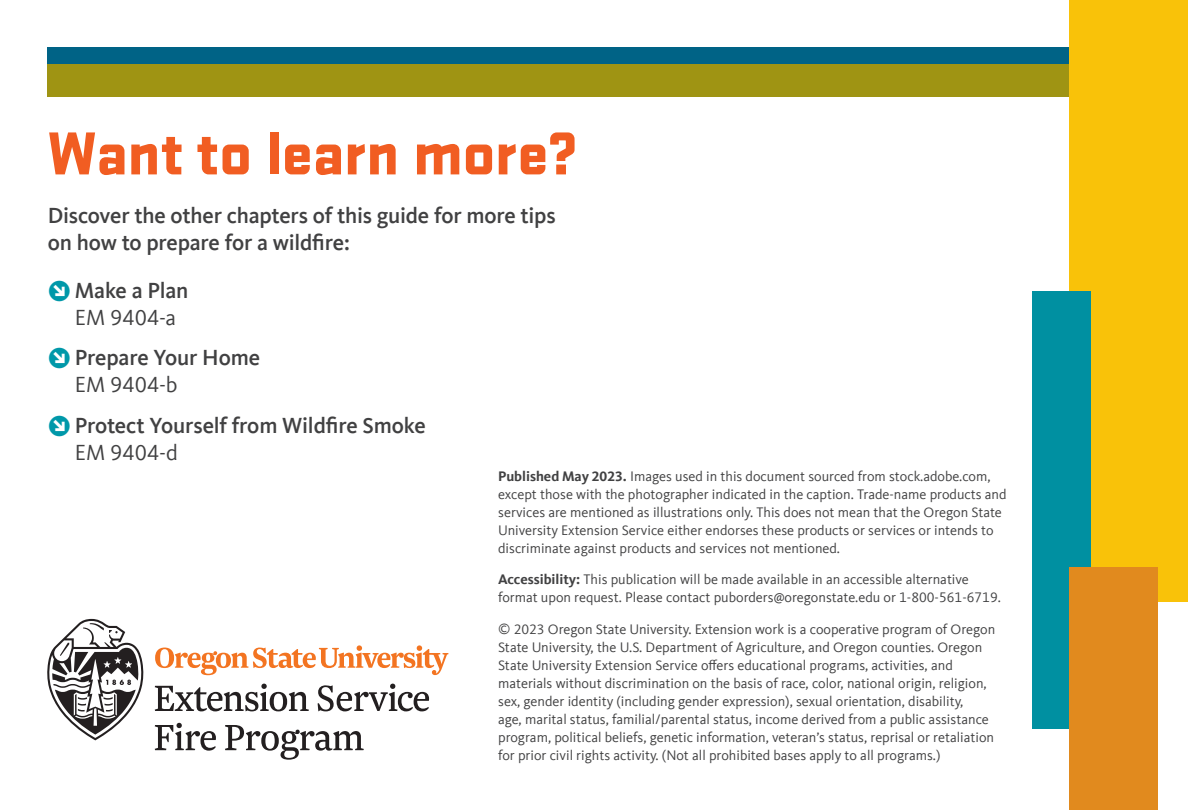
<style>
.page{position:relative;width:1188px;height:810px;background:#fff}
.page>*{position:absolute;margin:0;border:0;box-sizing:border-box;transform-origin:0 0}
.t1{font:900 63px "Stratum 2";letter-spacing:-.01em;color:#f15d22}
.t2{font:500 22.5px/27px "Kievit Offc";letter-spacing:-.01em;color:#414142}
.t3{font:14.25px/18px "Kievit Offc";color:#414142}
.s1{font-family:"Stratum 2";font-weight:900;font-size:30px;color:#0098a9}
.s2{font-weight:400}
.s3{font-weight:700}
</style>
<div class="page">
<div style="left:48px;top:63px;width:1140px;height:34px;background:#9f9413"></div>
<div style="left:48px;top:47px;width:1140px;height:16px;background:#006386"></div>
<div style="left:1069px;top:0;width:119px;height:602px;background:#f9c209"></div>
<div style="left:1032px;top:292px;width:59px;height:437px;background:#0090a1"></div>
<div style="left:1069px;top:567px;width:89px;height:243px;background:#e18a1e"></div>
<svg style="left:155px;top:645px;width:294px;height:30px"></svg>
<svg style="left:47px;top:618px;width:97px;height:123px"></svg>
<svg style="left:155px;top:684px;width:154px;height:27px"></svg>
<svg style="left:318px;top:684px;width:111px;height:27px"></svg>
<svg style="left:155px;top:723px;width:61px;height:28px"></svg>
<svg style="left:225px;top:725px;width:139px;height:35px"></svg>
<h1 class="t1" style="left:47px;top:107px;width:532px">Want to learn more?</h1>
<h2 class="t2" style="left:48px;top:202px;width:509px">Discover the other chapters of this guide for more tips on how to prepare for a wildfire:</h2>
<h2 class="t2" style="left:75px;top:277px;width:115px;text-indent:-27px"><span class="s1">◊</span> Make a Plan<br><span class="s2">EM 9404-a</span></h2>
<h2 class="t2" style="left:75px;top:344px;width:187px;text-indent:-27px"><span class="s1">◊</span> Prepare Your Home<br><span class="s2">EM 9404-b</span></h2>
<h2 class="t2" style="left:75px;top:412px;width:353px;text-indent:-27px"><span class="s1">◊</span> Protect Yourself from Wildfire Smoke<br><span class="s2">EM 9404-d</span></h2>
<p class="t3" style="left:498px;top:467px;width:510px"><span class="s3">Published May 2023.</span> Images used in this document sourced from stock.adobe.com, except those with the photographer indicated in the caption. Trade-name products and services are mentioned as illustrations only. This does not mean that the Oregon State University Extension Service either endorses these products or services or intends to discriminate against products and services not mentioned.</p>
<p class="t3" style="left:498px;top:571px;width:504px"><span class="s3">Accessibility:</span> This publication will be made available in an accessible alternative format upon request. Please contact puborders@oregonstate.edu or 1-800-561-6719.</p>
<p class="t3" style="left:498px;top:620px;width:499px">© 2023 Oregon State University. Extension work is a cooperative program of Oregon State University, the U.S. Department of Agriculture, and Oregon counties. Oregon State University Extension Service offers educational programs, activities, and materials without discrimination on the basis of race, color, national origin, religion, sex, gender identity (including gender expression), sexual orientation, disability,<br>age, marital status, familial/parental status, income derived from a public assistance program, political beliefs, genetic information, veteran’s status, reprisal or retaliation for prior civil rights activity. (Not all prohibited bases apply to all programs.)</p>
</div>
